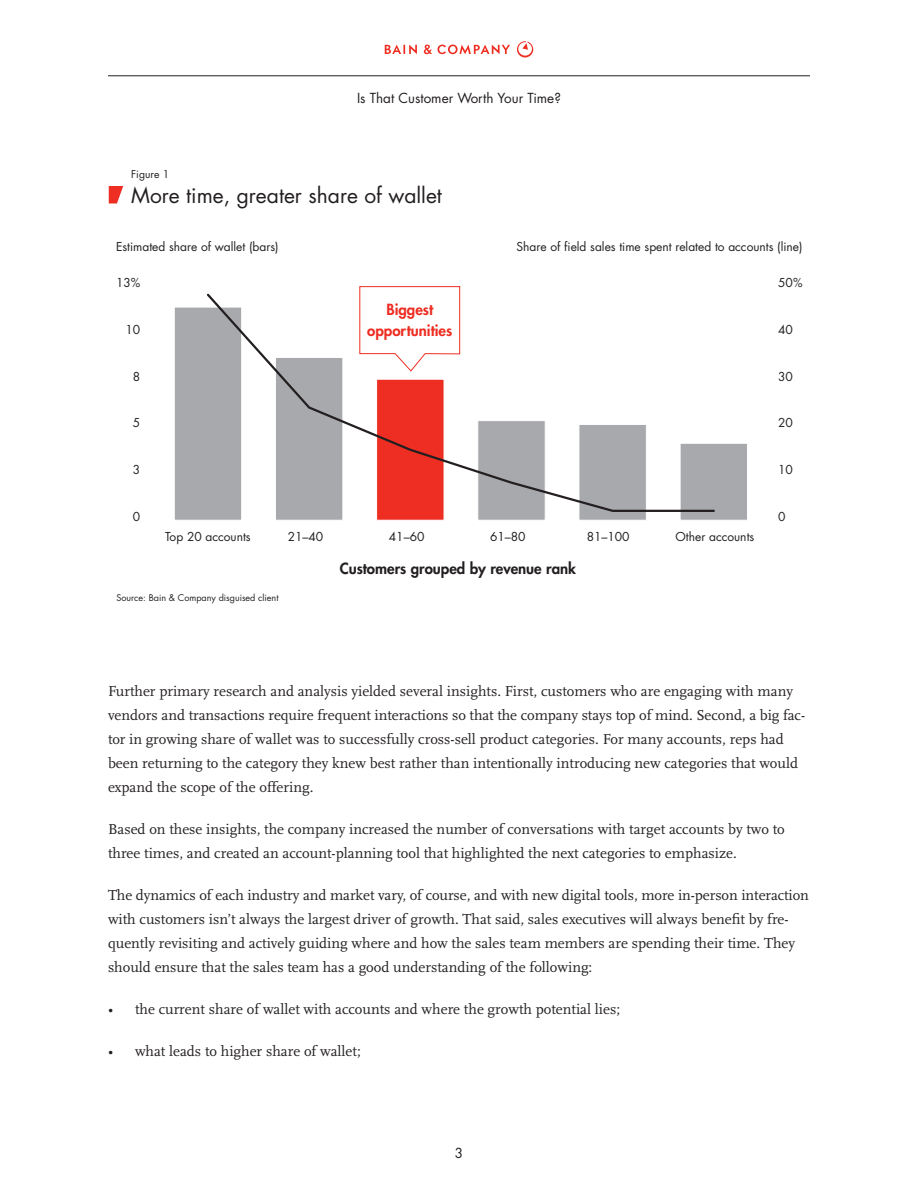
<style>
.page{position:relative;width:918px;height:1188px;background:#fff}
.page>*{position:absolute;margin:0;border:0;box-sizing:border-box;transform-origin:0 0}
.t1{font:21px "Futura";color:#231f20}
.Body_text{font:15px/24px "Scala";color:#231f20}
.t2{font:800 15px "Futura";color:#231f20}
.t3{font:800 15px/21px "Futura";color:#ee2e22;text-align:center}
.t4{font:13.5px "Futura";color:#231f20}
.t5{font:12px "Futura";color:#231f20}
.t6{font:10.5px "Futura";color:#231f20}
.t7{font:9px "Futura";color:#231f20}
</style>
<div class="page">
<hr style="left:108px;top:76px;width:702px;height:1px;background:#231f20">
<svg style="left:385px;top:45px;width:32px;height:9px"></svg>
<svg style="left:424px;top:45px;width:86px;height:9px"></svg>
<svg style="left:517px;top:41px;width:16px;height:17px"></svg>
<svg style="left:109px;top:186px;width:14px;height:18px"></svg>
<div style="left:174px;top:307px;width:68px;height:213px;background:#a8a9ad;border:1px solid #fff"></div>
<div style="left:275px;top:357px;width:68px;height:163px;background:#a8a9ad"></div>
<div style="left:376px;top:379px;width:68px;height:141px;background:#ee2e22"></div>
<div style="left:478px;top:420px;width:67px;height:100px;background:#a8a9ad"></div>
<div style="left:579px;top:424px;width:68px;height:96px;background:#a8a9ad"></div>
<div style="left:680px;top:443px;width:68px;height:77px;background:#a8a9ad;border:1px solid #fff"></div>
<svg style="left:205px;top:292px;width:511px;height:222px"></svg>
<svg style="left:359px;top:286px;width:101px;height:86px"></svg>
<p class="t6" style="left:131px;top:168px;width:39px">Figure 1</p>
<p class="t4" style="left:357px;top:89px;width:205px">Is That Customer Worth Your Time?</p>
<p class="t1" style="left:131px;top:182px;width:312px">More time, greater share of wallet</p>
<p class="t5" style="left:116px;top:239px;width:164px">Estimated share of wallet (bars)</p>
<p class="t5" style="left:517px;top:239px;width:288px">Share of field sales time spent related to accounts (line)</p>
<p class="t5" style="left:116px;top:275px;width:26px">13%</p>
<p class="t5" style="left:126px;top:321px;width:16px">10</p>
<p class="t5" style="left:133px;top:369px;width:9px">8</p>
<p class="t5" style="left:133px;top:415px;width:9px">5</p>
<p class="t5" style="left:133px;top:462px;width:9px">3</p>
<p class="t5" style="left:133px;top:509px;width:9px">0</p>
<p class="t3" style="left:367px;top:298px;width:87px">Biggest opportunities</p>
<p class="t5" style="left:490px;top:529px;width:37px">61–80</p>
<p class="t5" style="left:587px;top:529px;width:44px">81–100</p>
<p class="t5" style="left:676px;top:529px;width:80px">Other accounts</p>
<p class="t5" style="left:165px;top:529px;width:87px">Top 20 accounts</p>
<p class="t5" style="left:288px;top:529px;width:37px">21–40</p>
<p class="t5" style="left:389px;top:529px;width:37px">41–60</p>
<p class="t2" style="left:340px;top:558px;width:238px">Customers grouped by revenue rank</p>
<p class="t7" style="left:116px;top:592px;width:164px">Source: Bain &amp; Company disguised client</p>
<p class="t5" style="left:778px;top:275px;width:26px">50%</p>
<p class="t5" style="left:778px;top:321px;width:16px">40</p>
<p class="t5" style="left:778px;top:369px;width:16px">30</p>
<p class="t5" style="left:778px;top:415px;width:16px">20</p>
<p class="t5" style="left:778px;top:462px;width:16px">10</p>
<p class="t5" style="left:778px;top:509px;width:9px">0</p>
<p class="Body_text" style="left:108px;top:679px;width:699px">Further primary research and analysis yielded several insights. First, customers who are engaging with many vendors and transactions require frequent interactions so that the company stays top of mind. Second, a big fac&shy;tor in growing share of wallet was to successfully cross-sell product categories. For many accounts, reps had been returning to the category they knew best rather than intentionally introducing new categories that would expand the scope of the offering.</p>
<p class="Body_text" style="left:108px;top:817px;width:678px">Based on these insights, the company increased the number of conversations with target accounts by two to three times, and created an account-planning tool that highlighted the next categories to emphasize.</p>
<p class="Body_text" style="left:108px;top:883px;width:703px">The dynamics of each industry and market vary, of course, and with new digital tools, more in-person interaction with customers isn’t always the largest driver of growth. That said, sales executives will always benefit by fre&shy;quently revisiting and actively guiding where and how the sales team members are spending their time. They should ensure that the sales team has a good understanding of the following:</p>
<p class="Body_text" style="left:108px;top:997px;width:514px">• the current share of wallet with accounts and where the growth potential lies;</p>
<p class="Body_text" style="left:108px;top:1039px;width:254px">• what leads to higher share of wallet;</p>
<p class="t4" style="left:455px;top:1144px;width:10px">3</p>
</div>
